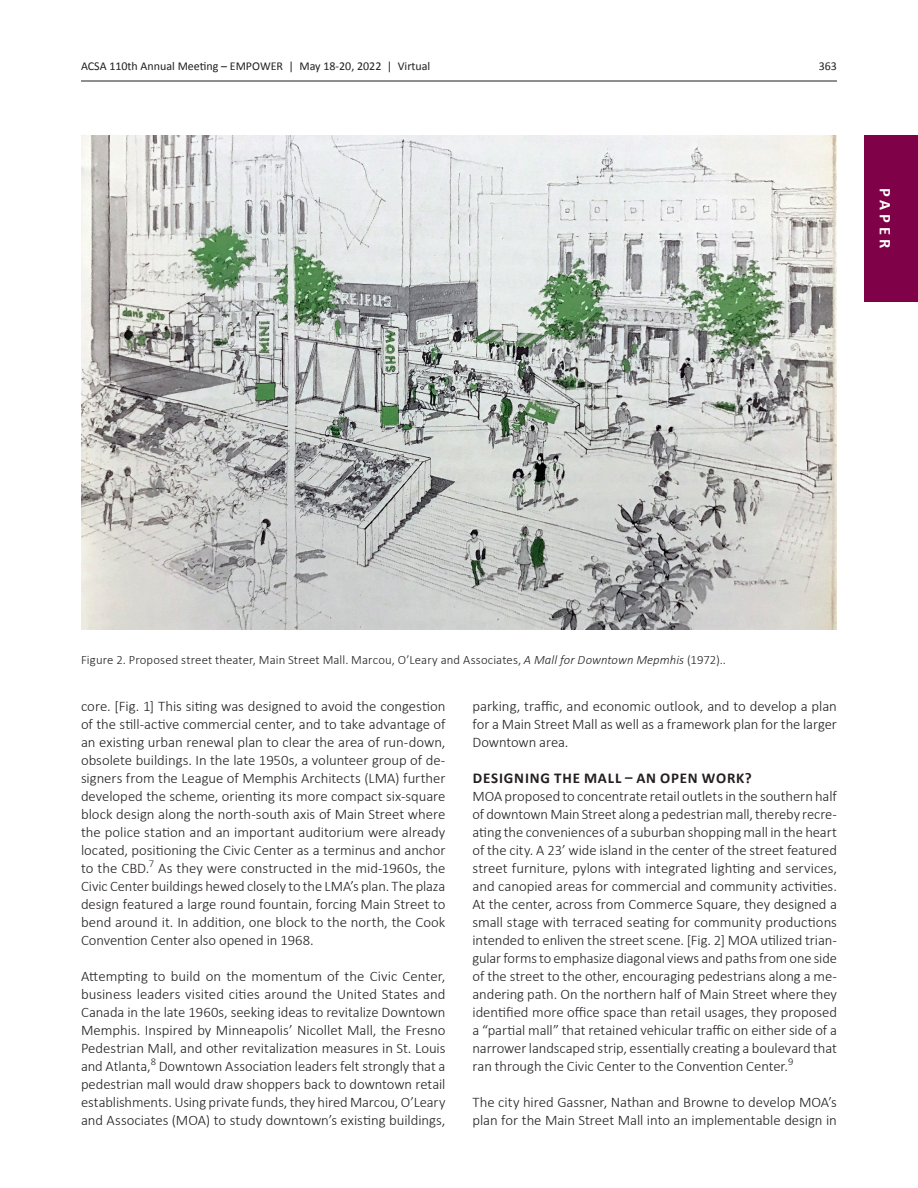
<style>
.page{position:relative;width:918px;height:1188px;background:#fff}
.page>*{position:absolute;margin:0;border:0;box-sizing:border-box;transform-origin:0 0}
.t1{font:700 16.5px "Calibri";letter-spacing:.235em;color:#fff}
._05_Section_Header{font:700 15px "Calibri";letter-spacing:.055em;color:#231f20}
._06_Main_Body_Text_-_no_break_body{font:300 14.7px/18px "Calibri";letter-spacing:-.005em;color:#231f20;text-align:justify}
._07_Caption_Text{font:300 12.75px "Calibri";letter-spacing:.005em;color:#231f20}
.t2{font:12px "Calibri";color:#231f20}
.s1{font-style:italic}
</style>
<div class="page">
<hr style="left:81px;top:81px;width:756px;height:1px;background:#231f20">
<div style="left:864px;top:135px;width:54px;height:166px;background:#7f0147"></div>
<img style="left:81px;top:136px;width:756px;height:493px">
<p class="t2" style="left:81px;top:57px;width:351px">ACSA 110th Annual Meeting – EMPOWER | May 18-20, 2022 | Virtual</p>
<p class="t2" style="left:819px;top:57px;width:20px">363</p>
<p class="t1" style="left:897px;top:188px;width:61px;rotate:90deg">PAPER</p>
<p class="_07_Caption_Text" style="left:81px;top:652px;width:646px">Figure 2. Proposed street theater, Main Street Mall. Marcou, O’Leary and Associates, <span class="s1">A Mall for Downtown Mepmhis</span> (1972)..</p>
<p class="_06_Main_Body_Text_-_no_break_body" style="left:81px;top:697px;width:366px">core. [Fig. 1] This siting was designed to avoid the congestion of the still-active commercial center, and to take advantage of an existing urban renewal plan to clear the area of run-down, obsolete buildings. In the late 1950s, a volunteer group of de&shy;signers from the League of Memphis Architects (LMA) further developed the scheme, orienting its more compact six-square block design along the north-south axis of Main Street where the police station and an important auditorium were already located, positioning the Civic Center as a terminus and anchor to the CBD.<sup>7</sup> As they were constructed in the mid-1960s, the Civic Center buildings hewed closely to the LMA’s plan. The plaza design featured a large round fountain, forcing Main Street to bend around it. In addition, one block to the north, the Cook Convention Center also opened in 1968.</p>
<p class="_06_Main_Body_Text_-_no_break_body" style="left:81px;top:967px;width:366px">Attempting to build on the momentum of the Civic Center, business leaders visited cities around the United States and Canada in the late 1960s, seeking ideas to revitalize Downtown Memphis. Inspired by Minneapolis’ Nicollet Mall, the Fresno Pedestrian Mall, and other revitalization measures in St. Louis and Atlanta,<sup>8</sup> Downtown Association leaders felt strongly that a pedestrian mall would draw shoppers back to downtown retail establishments. Using private funds, they hired Marcou, O’Leary and Associates (MOA) to study downtown’s existing buildings,</p>
<p class="_06_Main_Body_Text_-_no_break_body" style="left:472px;top:697px;width:366px">parking, traffic, and economic outlook, and to develop a plan for a Main Street Mall as well as a framework plan for the larger Downtown area.</p>
<p class="_05_Section_Header" style="left:473px;top:767px;width:281px">DESIGNING THE MALL – AN OPEN WORK?</p>
<p class="_06_Main_Body_Text_-_no_break_body" style="left:472px;top:787px;width:366px">MOA proposed to concentrate retail outlets in the southern half of downtown Main Street along a pedestrian mall, thereby recre&shy;ating the conveniences of a suburban shopping mall in the heart of the city. A 23’ wide island in the center of the street featured street furniture, pylons with integrated lighting and services, and canopied areas for commercial and community activities.<br>At the center, across from Commerce Square, they designed a small stage with terraced seating for community productions intended to enliven the street scene. [Fig. 2] MOA utilized trian&shy;gular forms to emphasize diagonal views and paths from one side of the street to the other, encouraging pedestrians along a me&shy;andering path. On the northern half of Main Street where they identified more office space than retail usages, they proposed a “partial mall” that retained vehicular traffic on either side of a narrower landscaped strip, essentially creating a boulevard that ran through the Civic Center to the Convention Center.<sup>9</sup></p>
<p class="_06_Main_Body_Text_-_no_break_body" style="left:472px;top:1093px;width:366px">The city hired Gassner, Nathan and Browne to develop MOA’s plan for the Main Street Mall into an implementable design in</p>
</div>
